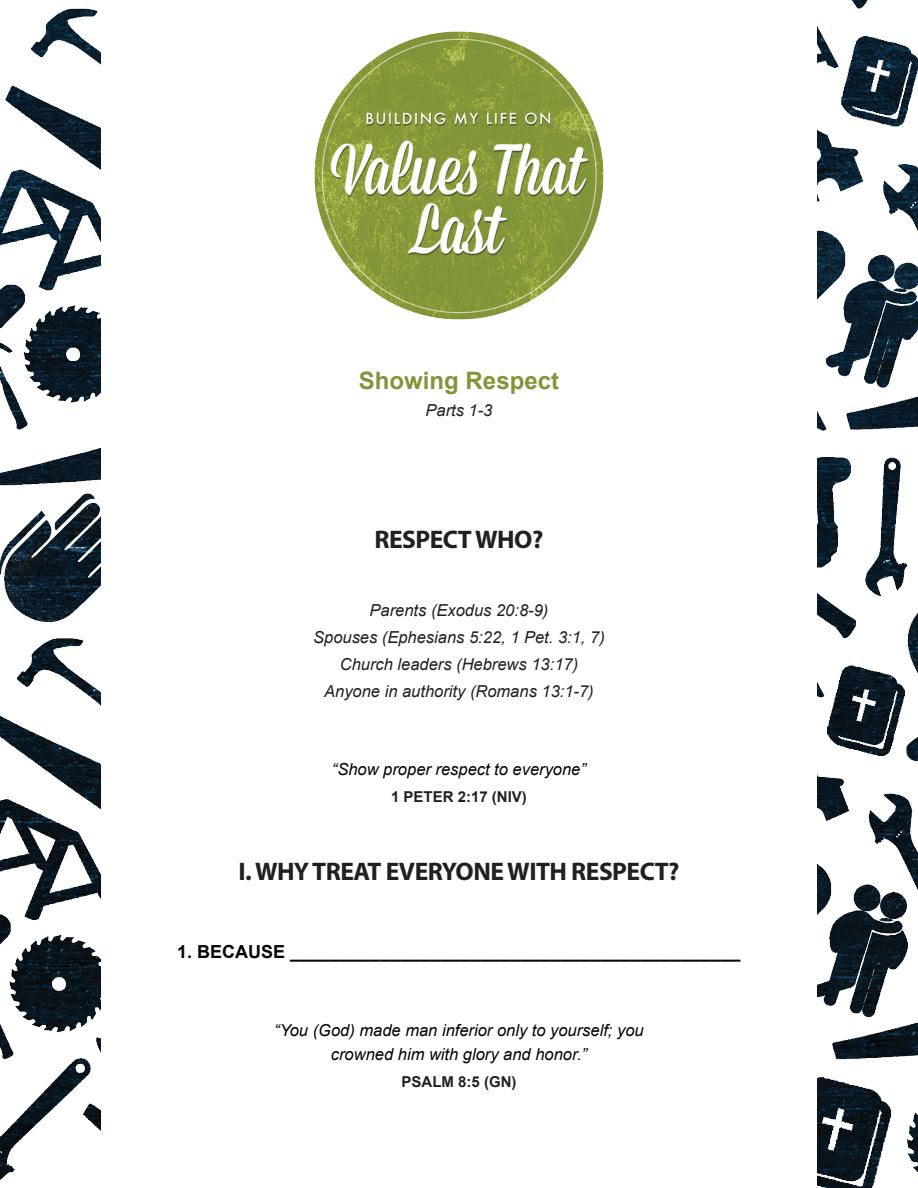
<style>
.page{position:relative;width:918px;height:1188px;background:#fff}
.page>*{position:absolute;margin:0;border:0;box-sizing:border-box;transform-origin:0 0}
.Subhead{font:700 25.5px "Myriad Pro";letter-spacing:-.02em;color:#231f20}
.t1{font:700 24px "Arial";color:#829539}
.Fill_in_lines{font:700 18px "Arial";color:#040503}
.Subtitle{font:italic 16.5px "Arial";color:#231f20}
.Scripture{font:italic 16.5px/24px "Arial";color:#040503;text-align:center}
.Reference{font:700 15px "Arial";color:#231f20}
</style>
<div class="page">
<img style="left:0;top:8px;width:100px;height:1173px">
<img style="left:818px;top:0;width:100px;height:1188px">
<img style="left:314px;top:31px;width:290px;height:289px">
<p class="t1" style="left:359px;top:365px;width:202px">Showing Respect</p>
<p class="Subtitle" style="left:426px;top:400px;width:68px">Parts 1-3</p>
<p class="Subhead" style="left:375px;top:523px;width:170px">RESPECT WHO?</p>
<p class="Subtitle" style="left:370px;top:599px;width:180px">Parents (Exodus 20:8-9)</p>
<p class="Subtitle" style="left:313px;top:626px;width:293px">Spouses (Ephesians 5:22, 1 Pet. 3:1, 7)</p>
<p class="Subtitle" style="left:340px;top:653px;width:240px">Church leaders (Hebrews 13:17)</p>
<p class="Subtitle" style="left:324px;top:680px;width:271px">Anyone in authority (Romans 13:1-7)</p>
<p class="Scripture" style="left:332px;top:757px;width:256px">“Show proper respect to everyone”</p>
<p class="Reference" style="left:391px;top:787px;width:137px">1 PETER 2:17 (NIV)</p>
<p class="Subhead" style="left:238px;top:855px;width:443px">I. WHY TREAT EVERYONE WITH RESPECT?</p>
<p class="Fill_in_lines" style="left:177px;top:940px;width:565px">1. BECAUSE _____________________________________________</p>
<p class="Scripture" style="left:274px;top:1018px;width:371px">“You (God) made man inferior only to yourself; you crowned him with glory and honor.”</p>
<p class="Reference" style="left:401px;top:1072px;width:117px">PSALM 8:5 (GN)</p>
</div>
